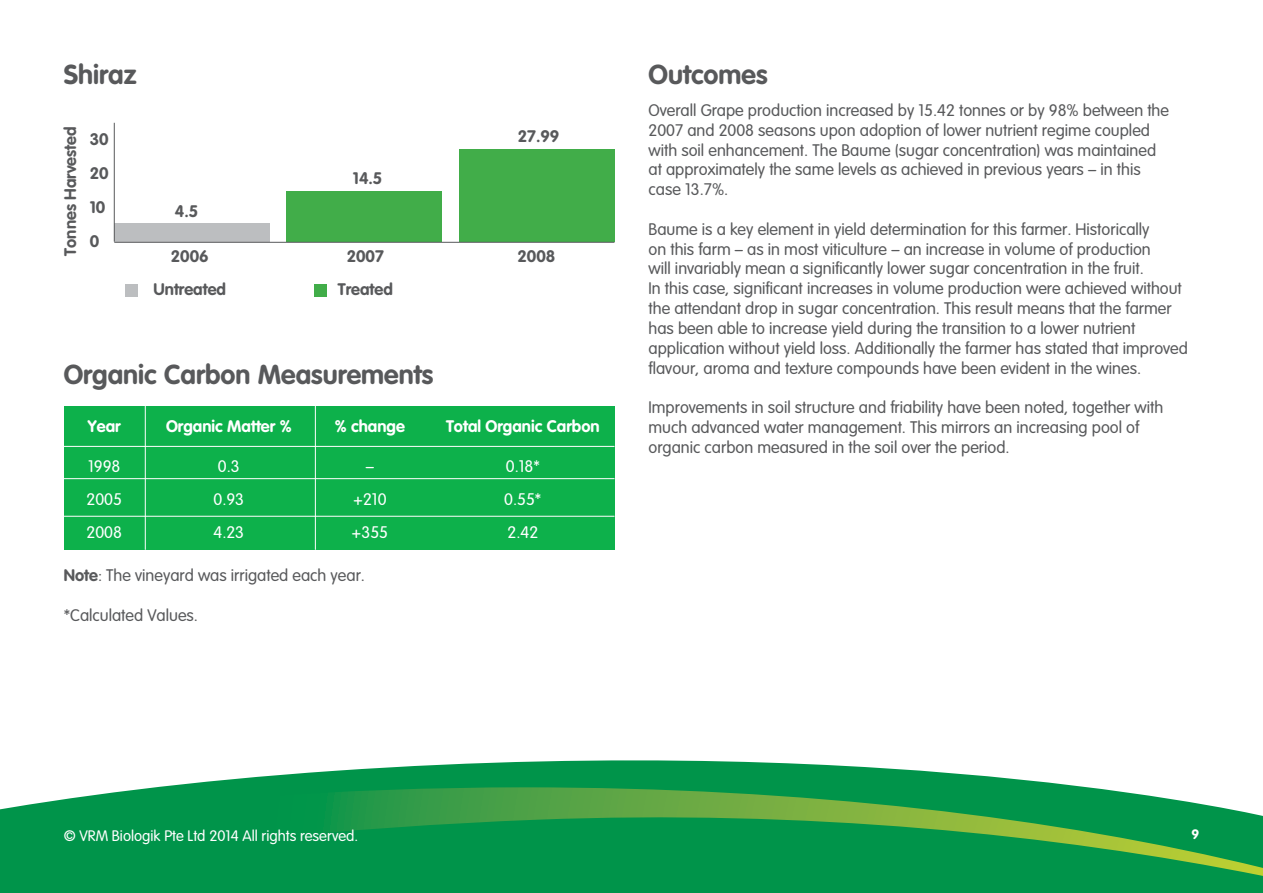
<style>
.page{position:relative;width:1263px;height:893px;background:#fff}
.page>*{position:absolute;margin:0;border:0;box-sizing:border-box;transform-origin:0 0}
.t1{font:700 27px "VAG Rounded";color:#58595b}
.t2{font:300 16.5px/19.8px "VAG Rounded";color:#58595b}
.t3{font:700 16.5px "VAG Rounded";color:#58595b}
.t4{font:300 16.5px "VAG Rounded";color:#fff}
.t5{font:700 16.5px "VAG Rounded";color:#fff}
.t6{font:300 15px "VAG Rounded";color:#fff}
.t7{font:700 13.5px "VAG Rounded";color:#fff}
.s1{font-weight:700}
</style>
<div class="page">
<svg style="left:0;top:760px;width:1263px;height:133px;fill:#00944a"></svg>
<svg style="left:0;top:787px;width:1263px;height:89px;background:#1d9c4f"></svg>
<div style="left:64px;top:406px;width:550px;height:144px;background:#0db14b"></div>
<hr style="left:64px;top:446px;width:550px;height:1px;background:#fff">
<hr style="left:64px;top:478px;width:550px;height:1px;background:#fff">
<hr style="left:64px;top:516px;width:550px;height:1px;background:#fff">
<hr style="left:145px;top:406px;width:1px;height:144px;background:#fff">
<hr style="left:315px;top:406px;width:1px;height:144px;background:#fff">
<div style="left:125px;top:284px;width:13px;height:13px;background:#bcbec0"></div>
<div style="left:314px;top:284px;width:12px;height:13px;background:#41ad49"></div>
<div style="left:459px;top:149px;width:155px;height:93px;background:#41ad49"></div>
<div style="left:287px;top:191px;width:155px;height:51px;background:#41ad49"></div>
<div style="left:114px;top:223px;width:156px;height:19px;background:#bcbec0"></div>
<hr style="left:114px;top:123px;width:1px;height:119px;background:#58595b">
<hr style="left:114px;top:242px;width:500px;height:1px;background:#58595b">
<h1 class="t1" style="left:64px;top:59px;width:74px">Shiraz</h1>
<p class="t3" style="left:61px;top:256px;width:131px;rotate:-90deg">Tonnes Harvested</p>
<p class="t3" style="left:90px;top:130px;width:20px">30</p>
<p class="t3" style="left:90px;top:164px;width:20px">20</p>
<p class="t3" style="left:90px;top:198px;width:17px">10</p>
<p class="t3" style="left:90px;top:232px;width:11px">0</p>
<p class="t3" style="left:175px;top:201px;width:25px">4.5</p>
<p class="t3" style="left:353px;top:168px;width:31px">14.5</p>
<p class="t3" style="left:518px;top:127px;width:43px">27.99</p>
<p class="t3" style="left:171px;top:246px;width:39px">2006</p>
<p class="t3" style="left:347px;top:246px;width:39px">2007</p>
<p class="t3" style="left:517px;top:246px;width:39px">2008</p>
<p class="t3" style="left:154px;top:279px;width:74px">Untreated</p>
<p class="t3" style="left:338px;top:279px;width:56px">Treated</p>
<h1 class="t1" style="left:64px;top:359px;width:371px">Organic Carbon Measurements</h1>
<p class="t5" style="left:88px;top:416px;width:34px">Year</p>
<p class="t5" style="left:166px;top:416px;width:127px">Organic Matter %</p>
<p class="t5" style="left:335px;top:416px;width:72px">% change</p>
<p class="t5" style="left:446px;top:416px;width:155px">Total Organic Carbon</p>
<p class="t4" style="left:88px;top:456px;width:34px">1998</p>
<p class="t4" style="left:218px;top:456px;width:23px">0.3</p>
<p class="t4" style="left:366px;top:456px;width:10px">–</p>
<p class="t4" style="left:506px;top:456px;width:36px">0.18*</p>
<p class="t4" style="left:87px;top:489px;width:37px">2005</p>
<p class="t4" style="left:213px;top:489px;width:32px">0.93</p>
<p class="t4" style="left:353px;top:489px;width:35px">+210</p>
<p class="t4" style="left:504px;top:489px;width:39px">0.55*</p>
<p class="t4" style="left:87px;top:522px;width:37px">2008</p>
<p class="t4" style="left:213px;top:522px;width:32px">4.23</p>
<p class="t4" style="left:352px;top:522px;width:38px">+355</p>
<p class="t4" style="left:507px;top:522px;width:32px">2.42</p>
<p class="t2" style="left:64px;top:566px;width:303px"><span class="s1">Note</span>: The vineyard was irrigated each year.</p>
<p class="t2" style="left:64px;top:606px;width:136px">*Calculated Values.</p>
<h1 class="t1" style="left:648px;top:59px;width:121px">Outcomes</h1>
<p class="t2" style="left:648px;top:101px;width:522px">Overall Grape production increased by 15.42 tonnes or by 98% between the 2007 and 2008 seasons upon adoption of lower nutrient regime coupled with soil enhancement. The Baume (sugar concentration) was maintained at approximately the same levels as achieved in previous years – in this case 13.7%.</p>
<p class="t2" style="left:648px;top:220px;width:541px">Baume is a key element in yield determination for this farmer. Historically<br>on this farm – as in most viticulture – an increase in volume of production<br>will invariably mean a significantly lower sugar concentration in the fruit.<br>In this case, significant increases in volume production were achieved without the attendant drop in sugar concentration. This result means that the farmer has been able to increase yield during the transition to a lower nutrient application without yield loss. Additionally the farmer has stated that improved flavour, aroma and texture compounds have been evident in the wines.</p>
<p class="t2" style="left:648px;top:398px;width:516px">Improvements in soil structure and friability have been noted, together with much advanced water management. This mirrors an increasing pool of organic carbon measured in the soil over the period.</p>
<p class="t6" style="left:64px;top:827px;width:296px">© VRM Biologik Pte Ltd 2014 All rights reserved.</p>
<p class="t7" style="left:1191px;top:827px;width:9px">9</p>
</div>
